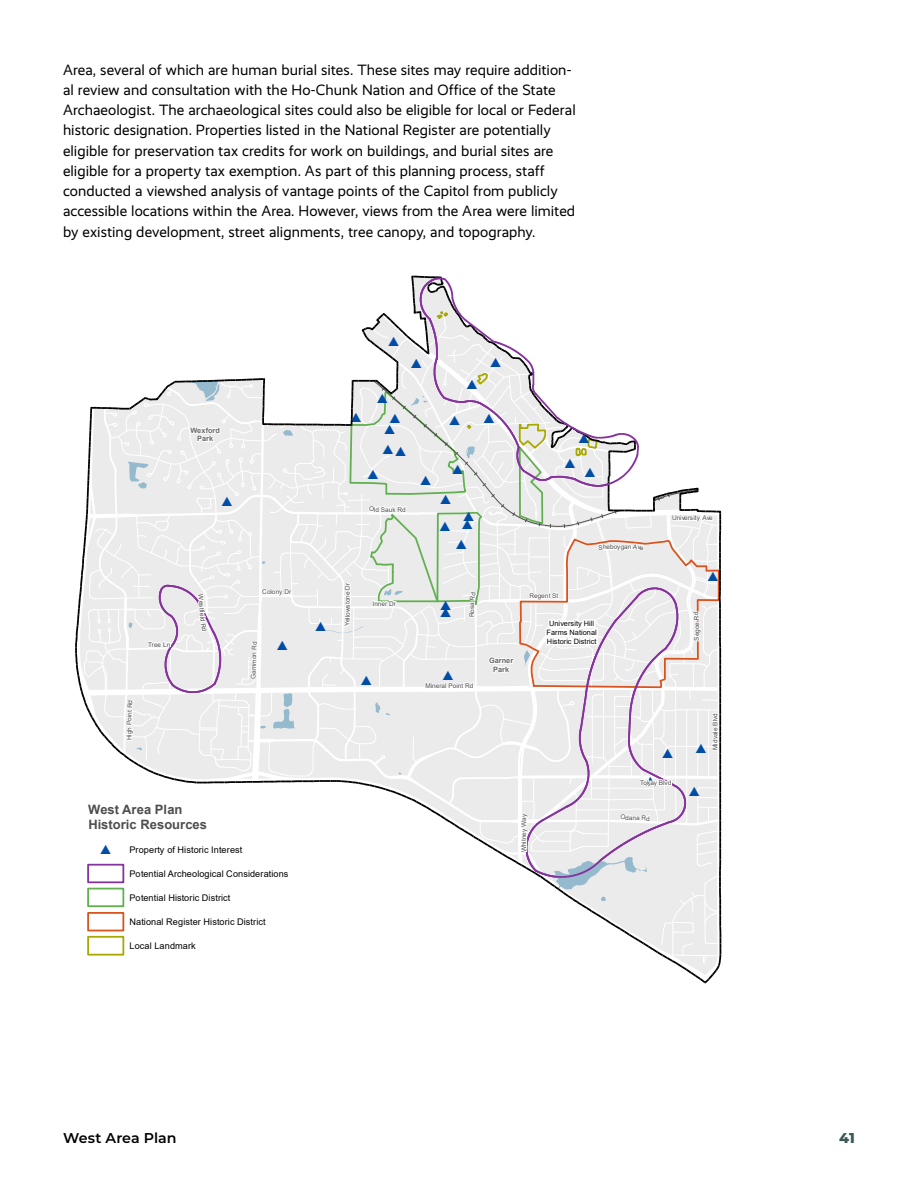
<style>
.page{position:relative;width:918px;height:1188px;background:#fff}
.page>*{position:absolute;margin:0;border:0;box-sizing:border-box;transform-origin:0 0}
.t1{font:16.8px "ESRI Default Marker";color:#004da8}
.t2{font:15px/20.2px "Realist";letter-spacing:.005em;color:#000}
.t3{font:600 14.25px "Montserrat";color:#000}
.t4{font:800 14.25px "Montserrat";color:#3c5956}
.t5{font:700 12.9px/15px "Arial";letter-spacing:.005em;color:#4e4e4e}
.t6{font:9.15px "Arial";letter-spacing:.005em;color:#000}
.t7{font:7.35px/8.6px "Arial";color:#000;text-align:center}
.t8{font:700 7.35px/8.6px "Arial";color:#686868;text-align:center}
.t9{font:6.45px "Arial";letter-spacing:-.005em;color:#4e4e4e}
.s1{font-family:"ESRI Default Marker";font-size:16.8px;color:#004da8}
</style>
<div class="page">
<svg style="left:75px;top:275px;width:647px;height:709px"></svg>
<p class="t2" style="left:63px;top:59px;width:514px">Area, several of which are human burial sites. These sites may require addition&shy;al review and consultation with the Ho-Chunk Nation and Office of the State Archaeologist. The archaeological sites could also be eligible for local or Federal historic designation. Properties listed in the National Register are potentially eligible for preservation tax credits for work on buildings, and burial sites are eligible for a property tax exemption. As part of this planning process, staff conducted a viewshed analysis of vantage points of the Capitol from publicly accessible locations within the Area. However, views from the Area were limited by existing development, street alignments, tree canopy, and topography.</p>
<p class="t9" style="left:148px;top:640px;width:24px;rotate:-1deg">Tree Ln</p>
<p class="t8" style="left:191px;top:426px;width:31px">Wexford<br>Park</p>
<p class="t1" style="left:350px;top:406px;width:13px">#</p>
<p class="t1" style="left:388px;top:331px;width:13px">#</p>
<p class="t1" style="left:376px;top:387px;width:13px">#</p>
<p class="t1" style="left:389px;top:408px;width:13px">#</p>
<p class="t1" style="left:384px;top:419px;width:13px">#</p>
<p class="t1" style="left:411px;top:352px;width:13px">#</p>
<p class="t1" style="left:382px;top:439px;width:13px">#</p>
<p class="t1" style="left:395px;top:440px;width:13px">#</p>
<p class="t1" style="left:367px;top:464px;width:13px">#</p>
<p class="t1" style="left:420px;top:469px;width:13px">#</p>
<p class="t1" style="left:466px;top:373px;width:13px">#</p>
<p class="t1" style="left:490px;top:352px;width:13px">#</p>
<p class="t1" style="left:449px;top:409px;width:13px">#</p>
<p class="t1" style="left:452px;top:458px;width:13px">#</p>
<p class="t1" style="left:483px;top:408px;width:13px">#</p>
<p class="t1" style="left:221px;top:490px;width:13px">#</p>
<p class="t1" style="left:440px;top:488px;width:13px">#</p>
<p class="t9" style="left:369px;top:505px;width:38px">Old Sauk Rd</p>
<p class="t1" style="left:439px;top:516px;width:13px">#</p>
<p class="t1" style="left:463px;top:505px;width:13px">#</p>
<p class="t1" style="left:462px;top:513px;width:13px">#</p>
<p class="t1" style="left:456px;top:534px;width:13px">#</p>
<p class="t9" style="left:262px;top:587px;width:30px">Colony Dr</p>
<p class="t9" style="left:343px;top:626px;width:36px;rotate:-89deg">Yellowstone</p>
<p class="t9" style="left:467px;top:617px;width:16px;rotate:-90deg">Rosa</p>
<p class="t9" style="left:205px;top:594px;width:29px;rotate:86deg">Westfield</p>
<p class="t9" style="left:373px;top:599px;width:25px">Inner Dr</p>
<p class="t1" style="left:440px;top:595px;width:13px">#</p>
<p class="t1" style="left:440px;top:602px;width:13px">#</p>
<p class="t1" style="left:315px;top:616px;width:13px">#</p>
<p class="t9" style="left:249px;top:678px;width:38px;rotate:-88deg">Gammon Rd</p>
<p class="t1" style="left:276px;top:635px;width:13px">#</p>
<p class="t1" style="left:361px;top:670px;width:13px">#</p>
<p class="t1" style="left:442px;top:664px;width:13px">#</p>
<p class="t9" style="left:425px;top:681px;width:50px">Mineral Point Rd</p>
<p class="t8" style="left:489px;top:656px;width:26px">Garner<br>Park</p>
<p class="t1" style="left:578px;top:427px;width:13px">#</p>
<p class="t1" style="left:564px;top:453px;width:13px">#</p>
<p class="t1" style="left:584px;top:461px;width:13px">#</p>
<p class="t9" style="left:529px;top:591px;width:30px">Regent St</p>
<p class="t9" style="left:598px;top:543px;width:34px;rotate:-1deg">Sheboygan</p>
<p class="t7" style="left:547px;top:619px;width:52px">University Hill<br>Farms National<br>Historic District</p>
<p class="t9" style="left:672px;top:513px;width:29px">University</p>
<p class="t1" style="left:707px;top:565px;width:13px">#</p>
<p class="t9" style="left:692px;top:641px;width:20px;rotate:-89deg">Segoe</p>
<p class="t9" style="left:125px;top:740px;width:31px;rotate:-89deg">H gi h Point</p>
<p class="t5" style="left:88px;top:802px;width:120px">West Area Plan<br>Historic Resources</p>
<p class="t6" style="left:100px;top:844px;width:144px"><span class="s1">#</span> Property of Historic Interest</p>
<p class="t6" style="left:130px;top:867px;width:160px">Potential Archeological Considerations</p>
<p class="t6" style="left:130px;top:892px;width:102px">Potential Historic District</p>
<p class="t6" style="left:130px;top:916px;width:138px">National Register Historic District</p>
<p class="t6" style="left:130px;top:940px;width:68px">Local Landmark</p>
<p class="t9" style="left:520px;top:852px;width:40px;rotate:-90deg">Whitney Way</p>
<p class="t1" style="left:662px;top:743px;width:13px">#</p>
<p class="t1" style="left:644px;top:770px;width:13px">#</p>
<p class="t9" style="left:640px;top:778px;width:33px">Tokay Blvd</p>
<p class="t9" style="left:621px;top:813px;width:31px;rotate:2deg">Odana Rd</p>
<p class="t9" style="left:711px;top:750px;width:38px;rotate:-90deg">Midvale Blvd</p>
<p class="t1" style="left:695px;top:738px;width:13px">#</p>
<p class="t1" style="left:688px;top:780px;width:13px">#</p>
<p class="t3" style="left:63px;top:1128px;width:115px">West Area Plan</p>
<p class="t4" style="left:839px;top:1127px;width:17px">41</p>
</div>
